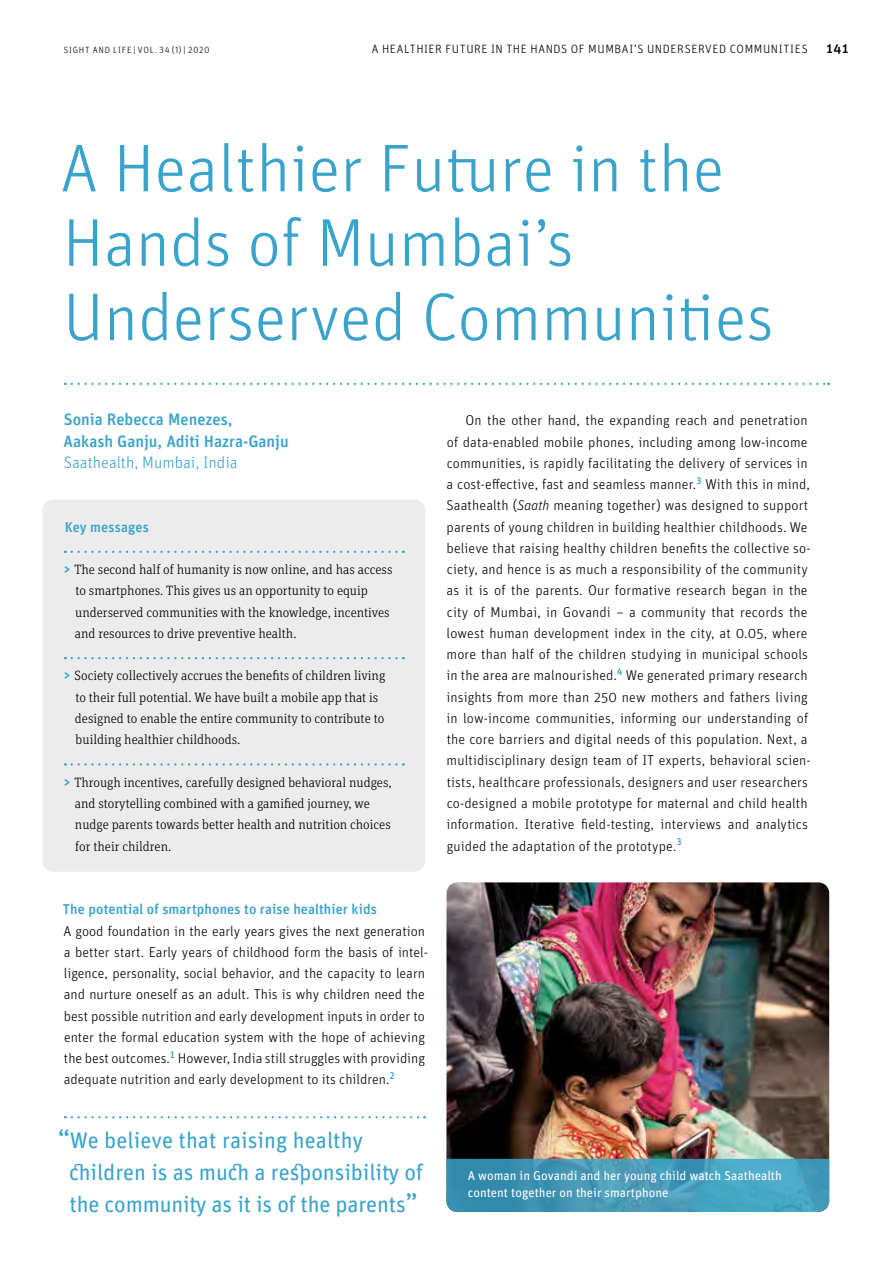
<style>
.page{position:relative;width:893px;height:1263px;background:#fff}
.page>*{position:absolute;margin:0;border:0;box-sizing:border-box;transform-origin:0 0}
.t1{font:300 67.5px/74.4px "Unit Pro";color:#3aa3cb}
.t2{font:22.5px/32px "Unit Pro";letter-spacing:-.005em;color:#3aa3cb}
.t3{font:500 16.5px/21.3px "Unit Pro";color:#3aa3cb}
.t4{font:300 16.5px "Unit Pro";color:#3aa3cb}
.t5{font:300 14.25px/21.3px "Unit Pro";letter-spacing:.01em;color:#000}
.t6{font:500 14.25px "Unit Pro";letter-spacing:.005em;color:#3aa3cb}
.t7{font:300 13.5px/21.3px "Unit Slab Pro";color:#000}
.t8{font:500 13.5px "Unit Pro";color:#000}
.t9{font:12.75px/16.5px "Unit Pro";color:#fff}
.t10{font:300 12px "Unit Pro";letter-spacing:.05em;color:#000}
.t11{font:300 9px "Unit Pro";letter-spacing:.08em;color:#000}
.s1{font-family:"Unit Pro";font-weight:500;font-size:14.25px;color:#3aa3cb}
.s2{font-style:italic}
.s3{font-size:27px}
</style>
<div class="page">
<svg style="left:72px;top:1116px;width:353px;height:2px"></svg>
<svg style="left:72px;top:383px;width:757px;height:2px"></svg>
<div style="left:43px;top:500px;width:382px;height:372px;background:#ececec;border-radius:11px"></div>
<svg style="left:72px;top:551px;width:332px;height:2px"></svg>
<svg style="left:72px;top:657px;width:332px;height:2px"></svg>
<svg style="left:72px;top:763px;width:332px;height:2px"></svg>
<img style="left:446px;top:882px;width:383px;height:277px">
<svg style="left:446px;top:1159px;width:383px;height:53px;background:#439ab9"></svg>
<p class="t11" style="left:64px;top:44px;width:147px">SIGHT AND LIFE | VOL. 34 (1) | 2020</p>
<p class="t10" style="left:372px;top:41px;width:438px">A HEALTHIER FUTURE IN THE HANDS OF MUMBAI’S UNDERSERVED COMMUNITIES</p>
<p class="t8" style="left:827px;top:39px;width:23px">141</p>
<h1 class="t1" style="left:60px;top:129px;width:715px">A Healthier Future in the<br>Hands of Mumbai’s<br>Underserved Communities</h1>
<p class="t3" style="left:64px;top:408px;width:227px">Sonia Rebecca Menezes,<br>Aakash Ganju, Aditi Hazra-Ganju</p>
<p class="t4" style="left:64px;top:451px;width:175px">Saathealth, Mumbai, India</p>
<p class="t6" style="left:65px;top:516px;width:86px">Key messages</p>
<p class="t7" style="left:75px;top:558px;width:319px;text-indent:-12px"><span class="s1">&gt;</span> The second half of humanity is now online, and has access to smartphones. This gives us an opportunity to equip underserved communities with the knowledge, incentives and resources to drive preventive health.</p>
<p class="t7" style="left:75px;top:665px;width:312px;text-indent:-12px"><span class="s1">&gt;</span> Society collectively accrues the benefits of children living to their full potential. We have built a mobile app that is designed to enable the entire community to contribute to building healthier childhoods.</p>
<p class="t7" style="left:75px;top:771px;width:318px;text-indent:-12px"><span class="s1">&gt;</span> Through incentives, carefully designed behavioral nudges, and storytelling combined with a gamified journey, we nudge parents towards better health and nutrition choices for their children.</p>
<p class="t5" style="left:446px;top:409px;width:366px;text-indent:19px">On the other hand, the expanding reach and penetration of data-enabled mobile phones, including among low-income communities, is rapidly facilitating the delivery of services in a cost-effective, fast and seamless manner.<sup>3</sup> With this in mind, Saathealth (<span class="s2">Saath</span> meaning together) was designed to support parents of young children in building healthier childhoods. We believe that raising healthy children benefits the collective so&shy;ciety, and hence is as much a responsibility of the community as it is of the parents. Our formative research began in the city of Mumbai, in Govandi – a community that records the lowest human development index in the city, at 0.05, where more than half of the children studying in municipal schools in the area are malnourished.<sup>4</sup> We generated primary research insights from more than 250 new mothers and fathers living in low-income communities, informing our understanding of the core barriers and digital needs of this population. Next, a multidisciplinary design team of IT experts, behavioral scien&shy;tists, healthcare professionals, designers and user researchers co-designed a mobile prototype for maternal and child health information. Iterative field-testing, interviews and analytics guided the adaptation of the prototype.<sup>3</sup></p>
<p class="t6" style="left:63px;top:899px;width:315px">The potential of smartphones to raise healthier kids</p>
<p class="t5" style="left:63px;top:920px;width:366px">A good foundation in the early years gives the next generation a better start. Early years of childhood form the basis of intel&shy;ligence, personality, social behavior, and the capacity to learn and nurture oneself as an adult. This is why children need the best possible nutrition and early development inputs in order to enter the formal education system with the hope of achieving the best outcomes.<sup>1</sup> However, India still struggles with providing adequate nutrition and early development to its children.<sup>2</sup></p>
<h2 class="t2" style="left:69px;top:1123px;width:355px;text-indent:-12px"><span class="s3">“</span>We believe that raising healthy children is as much a responsibility of the community as it is of the parents<span class="s3">”</span></h2>
<p class="t9" style="left:468px;top:1167px;width:316px">A woman in Govandi and her young child watch Saathealth content together on their smartphone</p>
</div>
